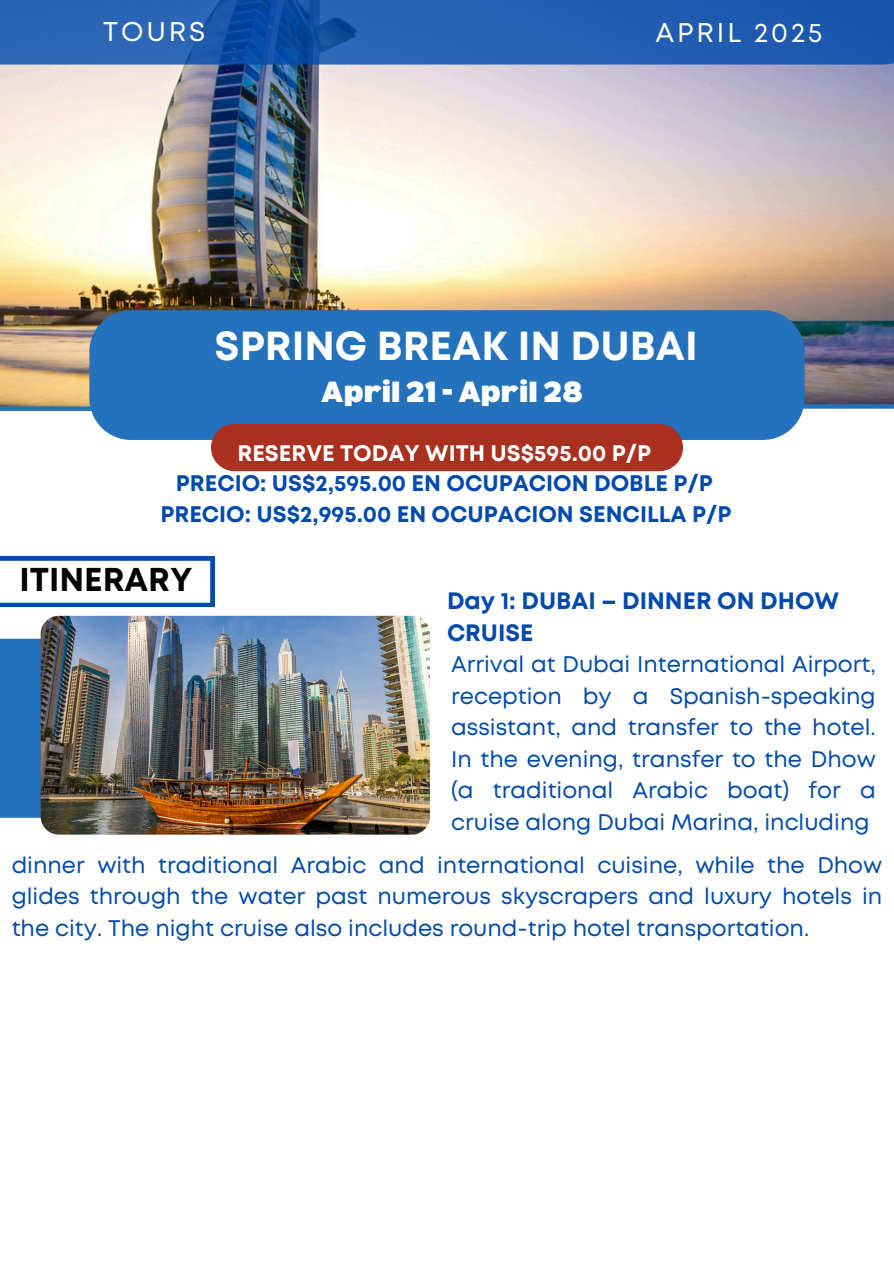
<style>
.page{position:relative;width:894px;height:1264px;background:#fff}
.page>*{position:absolute;margin:0;border:0;box-sizing:border-box;transform-origin:0 0}
.t1{font:700 40.5px "Mont";color:#fff}
.t2{font:700 33px "Mont";color:#000}
.t3{font:900 28.5px "Bernoru";color:#fff}
.t4{font:27px "Mont";letter-spacing:.11em;color:#fbffed}
.t5{font:700 23.7px/32.7px "Mont";color:#004aad}
.t6{font:22.5px/31.5px "Mont";color:#004aad;text-align:justify}
.t7{font:700 22.5px/30.5px "Mont";color:#004aad;text-align:center}
.s1{color:#fff}
</style>
<div class="page">
<img style="left:0;top:65px;width:893px;height:341px">
<div style="left:0;top:406px;width:110px;height:5px;background:#2471bc"></div>
<svg style="left:804px;top:404px;width:89px;height:4px"></svg>
<div style="left:89px;top:310px;width:715px;height:130px;background:#2471bc"></div>
<svg style="left:0;top:0;width:893px;height:65px;background:#235eb1"></svg>
<div style="left:0;top:638px;width:41px;height:179px;background:#2471bc"></div>
<img style="left:41px;top:615px;width:389px;height:219px;border-radius:18px">
<div style="left:211px;top:424px;width:471px;height:47px;background:#aa3120;border-radius:24px"></div>
<svg style="left:0;top:556px;width:214px;height:51px"></svg>
<p class="t4" style="left:103px;top:22px;width:104px">TOURS</p>
<h3 class="t4" style="left:655px;top:22px;width:168px">APRIL 2025</h3>
<h5 class="t1" style="left:214px;top:331px;width:484px">SPRING BREAK IN DUBAI</h5>
<h4 class="t3" style="left:321px;top:375px;width:263px">April 21 - April 28</h4>
<p class="t7" style="left:160px;top:439px;width:572px"><span class="s1">RESERVE TODAY WITH US$595.00 P/P<br></span>PRECIO: US$2,595.00 EN OCUPACION DOBLE P/P<br>PRECIO: US$2,995.00 EN OCUPACION SENCILLA P/P</p>
<p class="t2" style="left:19px;top:567px;width:174px">ITINERARY</p>
<h3 class="t5" style="left:447px;top:585px;width:393px">Day 1: DUBAI – DINNER ON DHOW<br>CRUISE</h3>
<h1 class="t6" style="left:451px;top:650px;width:426px">Arrival at Dubai International Airport, reception by a Spanish-speaking assistant, and transfer to the hotel.<br>In the evening, transfer to the Dhow (a traditional Arabic boat) for a cruise along Dubai Marina, including</h1>
<h2 class="t6" style="left:12px;top:850px;width:871px">dinner with traditional Arabic and international cuisine, while the Dhow glides through the water past numerous skyscrapers and luxury hotels in the city. The night cruise also includes round-trip hotel transportation.</h2>
</div>
